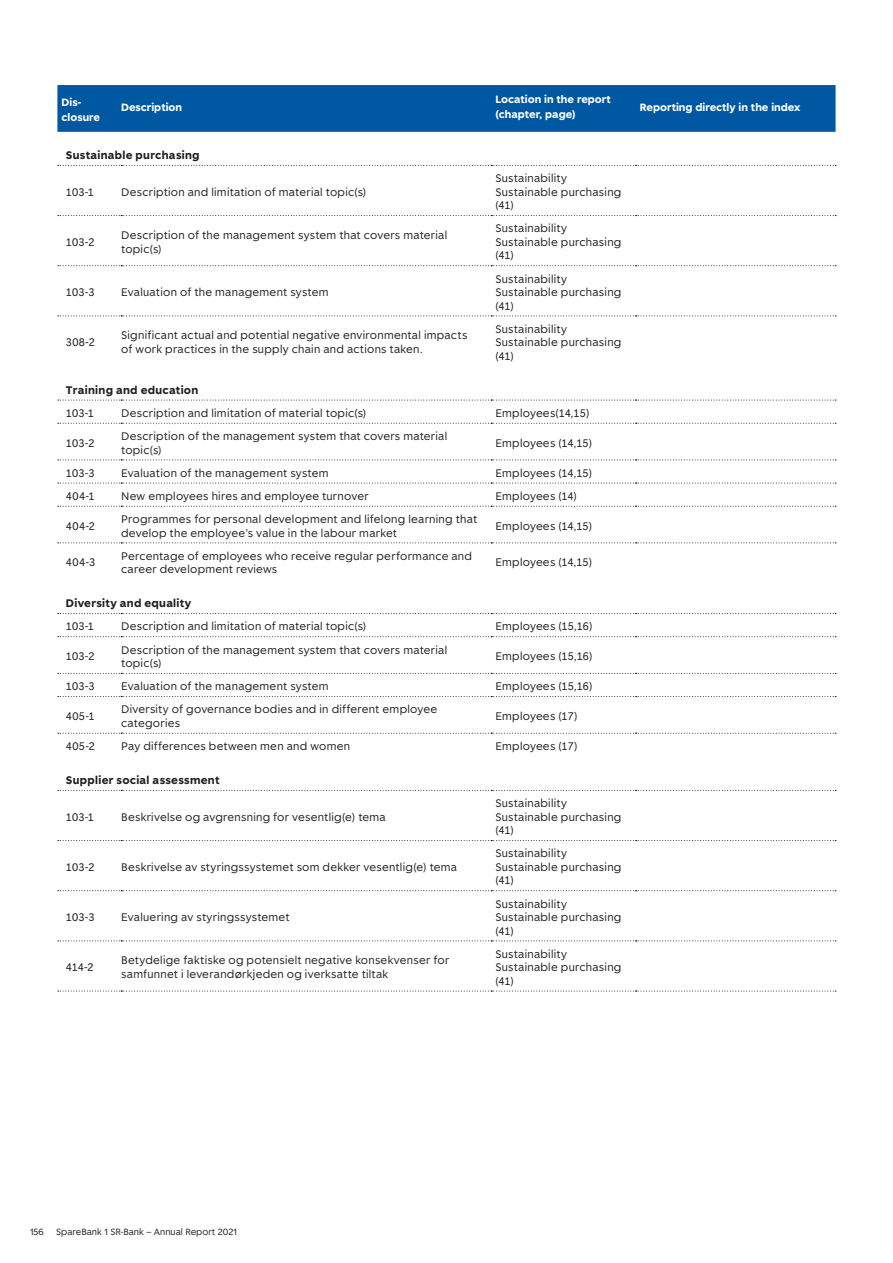
<style>
.page{position:relative;width:893px;height:1263px;background:#fff}
.page>*{position:absolute;margin:0;border:0;box-sizing:border-box;transform-origin:0 0}
.TALL_TAB_Høyre_Juste{font:10.95px/13.5px "Spare Bank 1";letter-spacing:.025em;color:#231f20}
.TXT_TAB_Venstre_GREP{font:10.95px "Spare Bank 1";letter-spacing:.025em;color:#231f20}
.TXT_TAB_Venstre_GREP-2{font:700 10.95px "Spare Bank 1";letter-spacing:.025em;color:#231f20}
.TXT_TAB_Kolonne_Head{font:700 10.5px/14.2px "Spare Bank 1";color:#fff}
.t1{font:9px "Spare Bank 1";color:#231f20}
</style>
<div class="page">
<div style="left:57px;top:85px;width:779px;height:47px;background:#0058a3"></div>
<svg style="left:58px;top:459px;width:778px;height:1px"></svg>
<svg style="left:58px;top:636px;width:778px;height:1px"></svg>
<svg style="left:58px;top:733px;width:778px;height:1px"></svg>
<svg style="left:58px;top:840px;width:778px;height:1px"></svg>
<svg style="left:58px;top:215px;width:778px;height:1px"></svg>
<svg style="left:58px;top:423px;width:778px;height:1px"></svg>
<svg style="left:58px;top:483px;width:778px;height:1px"></svg>
<svg style="left:58px;top:506px;width:778px;height:1px"></svg>
<svg style="left:58px;top:542px;width:778px;height:1px"></svg>
<svg style="left:58px;top:673px;width:778px;height:1px"></svg>
<svg style="left:58px;top:696px;width:778px;height:1px"></svg>
<svg style="left:58px;top:890px;width:778px;height:1px"></svg>
<svg style="left:58px;top:940px;width:778px;height:1px"></svg>
<svg style="left:58px;top:990px;width:778px;height:1px"></svg>
<svg style="left:58px;top:165px;width:778px;height:1px"></svg>
<svg style="left:58px;top:265px;width:778px;height:1px"></svg>
<svg style="left:58px;top:315px;width:778px;height:1px"></svg>
<svg style="left:58px;top:400px;width:778px;height:1px"></svg>
<svg style="left:58px;top:613px;width:778px;height:1px"></svg>
<svg style="left:58px;top:790px;width:778px;height:1px"></svg>
<p class="TXT_TAB_Kolonne_Head" style="left:62px;top:95px;width:40px">Dis&shy;closure</p>
<p class="TXT_TAB_Kolonne_Head" style="left:121px;top:99px;width:62px">Description</p>
<p class="TXT_TAB_Kolonne_Head" style="left:495px;top:92px;width:117px">Location in the report (chapter, page)</p>
<p class="TXT_TAB_Kolonne_Head" style="left:640px;top:99px;width:162px">Reporting directly in the index</p>
<p class="TXT_TAB_Venstre_GREP-2" style="left:66px;top:148px;width:135px">Sustainable purchasing</p>
<p class="TXT_TAB_Venstre_GREP" style="left:66px;top:185px;width:30px">103-1</p>
<p class="TALL_TAB_Høyre_Juste" style="left:121px;top:185px;width:247px">Description and limitation of material topic(s)</p>
<p class="TALL_TAB_Høyre_Juste" style="left:495px;top:171px;width:128px">Sustainability<br>Sustainable purchasing (41)</p>
<p class="TXT_TAB_Venstre_GREP" style="left:66px;top:235px;width:30px">103-2</p>
<p class="TALL_TAB_Høyre_Juste" style="left:121px;top:228px;width:328px">Description of the management system that covers material topic(s)</p>
<p class="TALL_TAB_Høyre_Juste" style="left:495px;top:221px;width:128px">Sustainability<br>Sustainable purchasing (41)</p>
<p class="TXT_TAB_Venstre_GREP" style="left:66px;top:285px;width:30px">103-3</p>
<p class="TALL_TAB_Høyre_Juste" style="left:121px;top:285px;width:209px">Evaluation of the management system</p>
<p class="TALL_TAB_Høyre_Juste" style="left:495px;top:271px;width:128px">Sustainability<br>Sustainable purchasing (41)</p>
<p class="TXT_TAB_Venstre_GREP" style="left:66px;top:335px;width:31px">308-2</p>
<p class="TALL_TAB_Høyre_Juste" style="left:121px;top:328px;width:348px">Significant actual and potential negative environmental impacts of work practices in the supply chain and actions taken.</p>
<p class="TALL_TAB_Høyre_Juste" style="left:495px;top:322px;width:128px">Sustainability<br>Sustainable purchasing (41)</p>
<p class="TXT_TAB_Venstre_GREP-2" style="left:66px;top:383px;width:134px">Training and education</p>
<p class="TXT_TAB_Venstre_GREP" style="left:66px;top:406px;width:30px">103-1</p>
<p class="TALL_TAB_Høyre_Juste" style="left:121px;top:406px;width:247px">Description and limitation of material topic(s)</p>
<p class="TALL_TAB_Høyre_Juste" style="left:495px;top:406px;width:95px">Employees(14,15)</p>
<p class="TXT_TAB_Venstre_GREP" style="left:66px;top:436px;width:30px">103-2</p>
<p class="TALL_TAB_Høyre_Juste" style="left:121px;top:429px;width:328px">Description of the management system that covers material topic(s)</p>
<p class="TALL_TAB_Høyre_Juste" style="left:495px;top:436px;width:98px">Employees (14,15)</p>
<p class="TXT_TAB_Venstre_GREP" style="left:66px;top:466px;width:30px">103-3</p>
<p class="TALL_TAB_Høyre_Juste" style="left:121px;top:466px;width:209px">Evaluation of the management system</p>
<p class="TALL_TAB_Høyre_Juste" style="left:495px;top:466px;width:98px">Employees (14,15)</p>
<p class="TXT_TAB_Venstre_GREP" style="left:66px;top:489px;width:30px">404-1</p>
<p class="TALL_TAB_Høyre_Juste" style="left:121px;top:489px;width:249px">New employees hires and employee turnover</p>
<p class="TALL_TAB_Høyre_Juste" style="left:495px;top:489px;width:83px">Employees (14)</p>
<p class="TXT_TAB_Venstre_GREP" style="left:66px;top:519px;width:31px">404-2</p>
<p class="TALL_TAB_Høyre_Juste" style="left:121px;top:512px;width:358px">Programmes for personal development and lifelong learning that develop the employee’s value in the labour market</p>
<p class="TALL_TAB_Høyre_Juste" style="left:495px;top:519px;width:98px">Employees (14,15)</p>
<p class="TXT_TAB_Venstre_GREP" style="left:66px;top:555px;width:31px">404-3</p>
<p class="TALL_TAB_Høyre_Juste" style="left:121px;top:549px;width:352px">Percentage of employees who receive regular performance and career development reviews</p>
<p class="TALL_TAB_Høyre_Juste" style="left:495px;top:555px;width:98px">Employees (14,15)</p>
<p class="TXT_TAB_Venstre_GREP-2" style="left:66px;top:596px;width:127px">Diversity and equality</p>
<p class="TXT_TAB_Venstre_GREP" style="left:66px;top:619px;width:30px">103-1</p>
<p class="TALL_TAB_Høyre_Juste" style="left:121px;top:619px;width:247px">Description and limitation of material topic(s)</p>
<p class="TALL_TAB_Høyre_Juste" style="left:495px;top:619px;width:98px">Employees (15,16)</p>
<p class="TXT_TAB_Venstre_GREP" style="left:66px;top:649px;width:30px">103-2</p>
<p class="TALL_TAB_Høyre_Juste" style="left:121px;top:642px;width:328px">Description of the management system that covers material topic(s)</p>
<p class="TALL_TAB_Høyre_Juste" style="left:495px;top:649px;width:98px">Employees (15,16)</p>
<p class="TXT_TAB_Venstre_GREP" style="left:66px;top:679px;width:30px">103-3</p>
<p class="TALL_TAB_Høyre_Juste" style="left:121px;top:679px;width:209px">Evaluation of the management system</p>
<p class="TALL_TAB_Høyre_Juste" style="left:495px;top:679px;width:98px">Employees (15,16)</p>
<p class="TXT_TAB_Venstre_GREP" style="left:66px;top:709px;width:30px">405-1</p>
<p class="TALL_TAB_Høyre_Juste" style="left:121px;top:702px;width:317px">Diversity of governance bodies and in different employee categories</p>
<p class="TALL_TAB_Høyre_Juste" style="left:495px;top:709px;width:84px">Employees (17)</p>
<p class="TXT_TAB_Venstre_GREP" style="left:66px;top:739px;width:31px">405-2</p>
<p class="TALL_TAB_Høyre_Juste" style="left:121px;top:739px;width:230px">Pay differences between men and women</p>
<p class="TALL_TAB_Høyre_Juste" style="left:495px;top:739px;width:84px">Employees (17)</p>
<p class="TXT_TAB_Venstre_GREP-2" style="left:66px;top:773px;width:155px">Supplier social assessment</p>
<p class="TXT_TAB_Venstre_GREP" style="left:66px;top:810px;width:30px">103-1</p>
<p class="TALL_TAB_Høyre_Juste" style="left:121px;top:810px;width:266px">Beskrivelse og avgrensning for vesentlig(e) tema</p>
<p class="TALL_TAB_Høyre_Juste" style="left:495px;top:796px;width:128px">Sustainability<br>Sustainable purchasing (41)</p>
<p class="TXT_TAB_Venstre_GREP" style="left:66px;top:860px;width:30px">103-2</p>
<p class="TALL_TAB_Høyre_Juste" style="left:121px;top:860px;width:337px">Beskrivelse av styringssystemet som dekker vesentlig(e) tema</p>
<p class="TXT_TAB_Venstre_GREP" style="left:66px;top:910px;width:30px">103-3</p>
<p class="TALL_TAB_Høyre_Juste" style="left:121px;top:910px;width:170px">Evaluering av styringssystemet</p>
<p class="TALL_TAB_Høyre_Juste" style="left:495px;top:846px;width:128px">Sustainability<br>Sustainable purchasing (41)</p>
<p class="TALL_TAB_Høyre_Juste" style="left:495px;top:896px;width:128px">Sustainability<br>Sustainable purchasing (41)</p>
<p class="TXT_TAB_Venstre_GREP" style="left:66px;top:960px;width:29px">414-2</p>
<p class="TALL_TAB_Høyre_Juste" style="left:121px;top:953px;width:330px">Betydelige faktiske og potensielt negative konsekvenser for samfunnet i leverandørkjeden og iverksatte tiltak</p>
<p class="TALL_TAB_Høyre_Juste" style="left:495px;top:947px;width:128px">Sustainability<br>Sustainable purchasing (41)</p>
<p class="t1" style="left:30px;top:1225px;width:15px">156</p>
<p class="t1" style="left:56px;top:1225px;width:182px">SpareBank 1 SR-Bank – Annual Report 2021</p>
</div>
